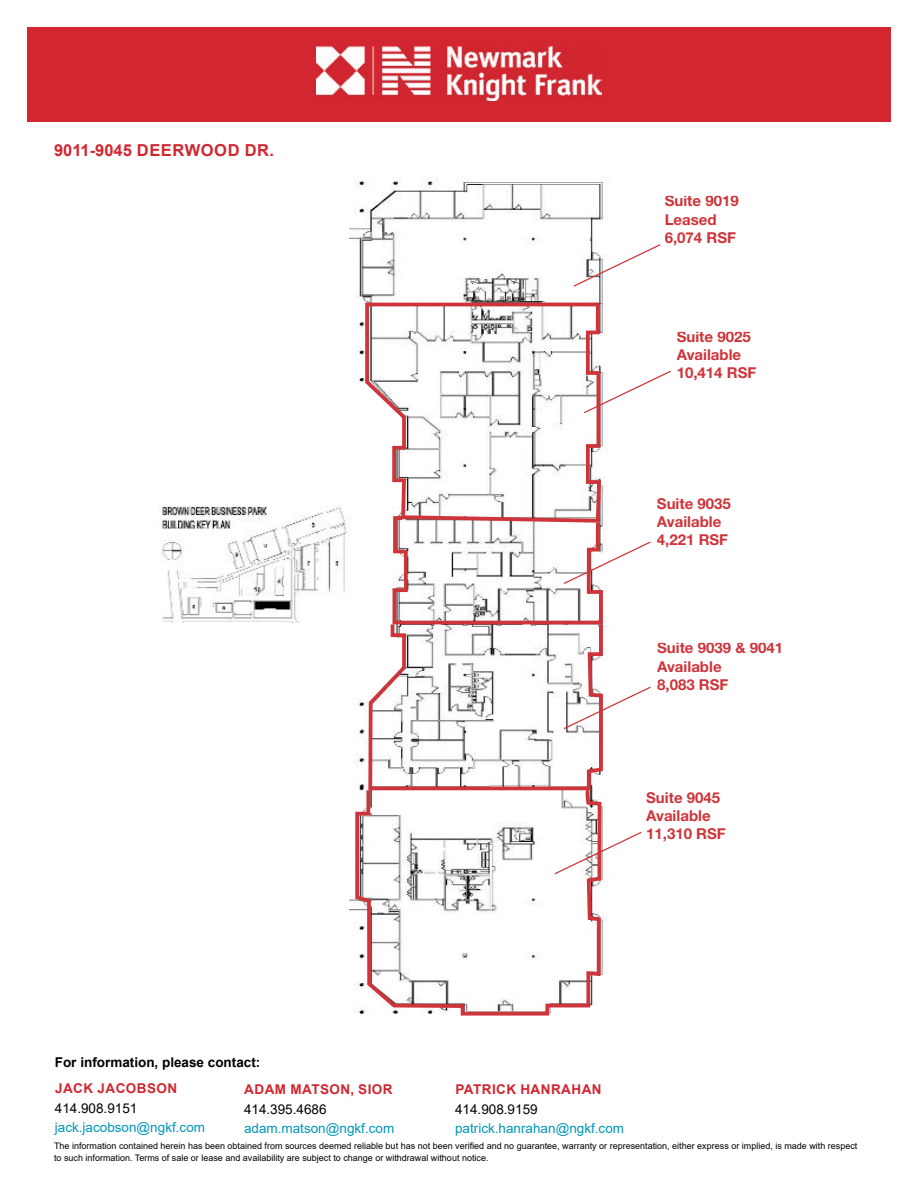
<style>
.page{position:relative;width:918px;height:1188px;background:#fff}
.page>*{position:absolute;margin:0;border:0;box-sizing:border-box;transform-origin:0 0}
.t1{font:700 16.5px "Arial";letter-spacing:.025em;color:#d22630}
.t2{font:700 15px/18px "Helvetica Neue LT Std";color:#ce343a}
.t3{font:13.5px "Arial";color:#0096b7}
.t4{font:700 13.5px "Arial";letter-spacing:.035em;color:#d22630}
.t5{font:13.5px "Arial";color:#000}
.t6{font:700 13.5px "Arial";color:#000}
.t7{font:9px/12px "Arial";color:#000}
</style>
<div class="page">
<div style="left:27px;top:27px;width:864px;height:95px;background:#d22630"></div>
<img style="left:317px;top:46px;width:284px;height:55px">
<img style="left:350px;top:178px;width:256px;height:794px">
<img style="left:159px;top:497px;width:197px;height:125px">
<svg style="left:363px;top:301px;width:240px;height:224px"></svg>
<svg style="left:353px;top:787px;width:250px;height:229px"></svg>
<svg style="left:583px;top:370px;width:88px;height:44px"></svg>
<svg style="left:366px;top:514px;width:285px;height:278px"></svg>
<svg style="left:553px;top:831px;width:89px;height:44px"></svg>
<svg style="left:572px;top:243px;width:89px;height:45px"></svg>
<h1 class="t1" style="left:54px;top:139px;width:222px">9011-9045 DEERWOOD DR.</h1>
<h2 class="t2" style="left:665px;top:192px;width:76px">Suite 9019<br>Leased<br>6,074 RSF</h2>
<h2 class="t2" style="left:677px;top:328px;width:81px">Suite 9025<br>Available<br>10,414 RSF</h2>
<h2 class="t2" style="left:657px;top:494px;width:76px">Suite 9035<br>Available<br>4,221 RSF</h2>
<h2 class="t2" style="left:657px;top:639px;width:128px">Suite 9039 &amp; 9041<br>Available<br>8,083 RSF</h2>
<h2 class="t2" style="left:646px;top:788px;width:81px">Suite 9045<br>Available<br>11,310 RSF</h2>
<h3 class="t6" style="left:55px;top:1052px;width:207px">For information, please contact:</h3>
<h3 class="t4" style="left:55px;top:1079px;width:124px">JACK JACOBSON</h3>
<h3 class="t5" style="left:55px;top:1099px;width:84px">414.908.9151</h3>
<h3 class="t3" style="left:55px;top:1118px;width:152px">jack.jacobson@ngkf.com</h3>
<h3 class="t4" style="left:244px;top:1080px;width:150px">ADAM MATSON, SIOR</h3>
<h3 class="t5" style="left:244px;top:1100px;width:84px">414.395.4686</h3>
<h3 class="t3" style="left:244px;top:1119px;width:152px">adam.matson@ngkf.com</h3>
<h3 class="t4" style="left:455px;top:1080px;width:148px">PATRICK HANRAHAN</h3>
<h3 class="t5" style="left:455px;top:1100px;width:84px">414.908.9159</h3>
<h3 class="t3" style="left:455px;top:1119px;width:171px">patrick.hanrahan@ngkf.com</h3>
<p class="t7" style="left:54px;top:1139px;width:805px">The information contained herein has been obtained from sources deemed reliable but has not been verified and no guarantee, warranty or representation, either express or implied, is made with respect to such information. Terms of sale or lease and availability are subject to change or withdrawal without notice.</p>
</div>
